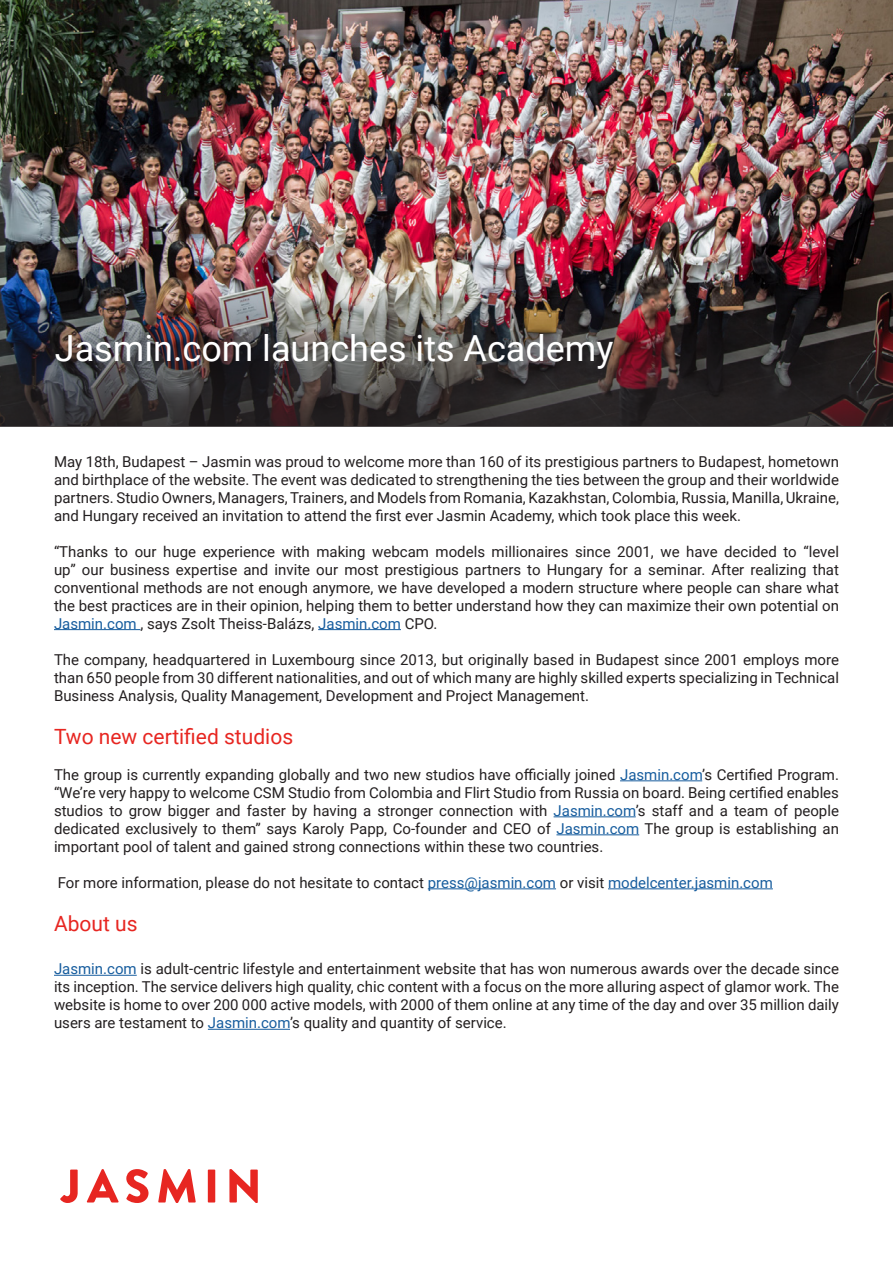
<style>
.page{position:relative;width:893px;height:1263px;background:#fff}
.page>*{position:absolute;margin:0;border:0;box-sizing:border-box;transform-origin:0 0}
.t1{font:36px "Roboto";color:#fff}
.t2{font:21px "Roboto";color:#e72621}
.t3{font:15px/18px "Roboto";color:#231f20;text-align:justify}
.s1{color:#175d9e}
</style>
<div class="page">
<hr style="left:54px;top:629px;width:86px;height:1px;background:#175d9e">
<hr style="left:318px;top:629px;width:83px;height:1px;background:#175d9e">
<hr style="left:620px;top:780px;width:82px;height:1px;background:#175d9e">
<hr style="left:554px;top:816px;width:82px;height:1px;background:#175d9e">
<hr style="left:556px;top:834px;width:83px;height:1px;background:#175d9e">
<hr style="left:428px;top:888px;width:128px;height:1px;background:#175d9e">
<hr style="left:608px;top:888px;width:165px;height:1px;background:#175d9e">
<hr style="left:54px;top:975px;width:83px;height:1px;background:#175d9e">
<hr style="left:208px;top:1029px;width:82px;height:1px;background:#175d9e">
<img style="left:0;top:0;width:893px;height:275px">
<img style="left:0;top:275px;width:893px;height:151px">
<svg style="left:60px;top:1169px;width:18px;height:34px"></svg>
<svg style="left:87px;top:1169px;width:32px;height:33px"></svg>
<svg style="left:126px;top:1169px;width:22px;height:34px"></svg>
<svg style="left:158px;top:1169px;width:38px;height:34px"></svg>
<div style="left:208px;top:1169px;width:7px;height:33px;background:#e72621"></div>
<svg style="left:229px;top:1169px;width:29px;height:34px"></svg>
<h1 class="t1" style="left:55px;top:323px;width:560px">Jasmin.com launches its Academy</h1>
<p class="t3" style="left:54px;top:452px;width:786px">May 18th, Budapest – Jasmin was proud to welcome more than 160 of its prestigious partners to Budapest, hometown and birthplace of the website. The event was dedicated to strengthening the ties between the group and their worldwide partners. Studio Owners, Managers, Trainers, and Models from Romania, Kazakhstan, Colombia, Russia, Manilla, Ukraine, and Hungary received an invitation to attend the first ever Jasmin Academy, which took place this week.</p>
<p class="t3" style="left:54px;top:542px;width:786px">“Thanks to our huge experience with making webcam models millionaires since 2001, we have decided to “level up” our business expertise and invite our most prestigious partners to Hungary for a seminar. After realizing that conventional methods are not enough anymore, we have developed a modern structure where people can share what the best practices are in their opinion, helping them to better understand how they can maximize their own potential on <span class="s1">Jasmin.com</span> , says Zsolt Theiss-Balázs, <span class="s1">Jasmin.com</span> CPO.</p>
<p class="t3" style="left:54px;top:650px;width:786px">The company, headquartered in Luxembourg since 2013, but originally based in Budapest since 2001 employs more than 650 people from 30 different nationalities, and out of which many are highly skilled experts specializing in Technical Business Analysis, Quality Management, Development and Project Management.</p>
<h2 class="t2" style="left:54px;top:721px;width:241px">Two new certified studios</h2>
<p class="t3" style="left:54px;top:765px;width:786px">The group is currently expanding globally and two new studios have officially joined <span class="s1">Jasmin.com</span>’s Certified Program. “We’re very happy to welcome CSM Studio from Colombia and Flirt Studio from Russia on board. Being certified enables studios to grow bigger and faster by having a stronger connection with <span class="s1">Jasmin.com</span>’s staff and a team of people dedicated exclusively to them” says Karoly Papp, Co-founder and CEO of <span class="s1">Jasmin.com</span> The group is establishing an important pool of talent and gained strong connections within these two countries.</p>
<p class="t3" style="left:58px;top:873px;width:717px">For more information, please do not hesitate to contact <span class="s1">press@jasmin.com</span> or visit <span class="s1">modelcenter.jasmin.com</span></p>
<h2 class="t2" style="left:54px;top:909px;width:85px">About us</h2>
<p class="t3" style="left:54px;top:959px;width:786px"><span class="s1">Jasmin.com</span> is adult-centric lifestyle and entertainment website that has won numerous awards over the decade since its inception. The service delivers high quality, chic content with a focus on the more alluring aspect of glamor work. The website is home to over 200 000 active models, with 2000 of them online at any time of the day and over 35 million daily users are testament to <span class="s1">Jasmin.com</span>’s quality and quantity of service.</p>
</div>
